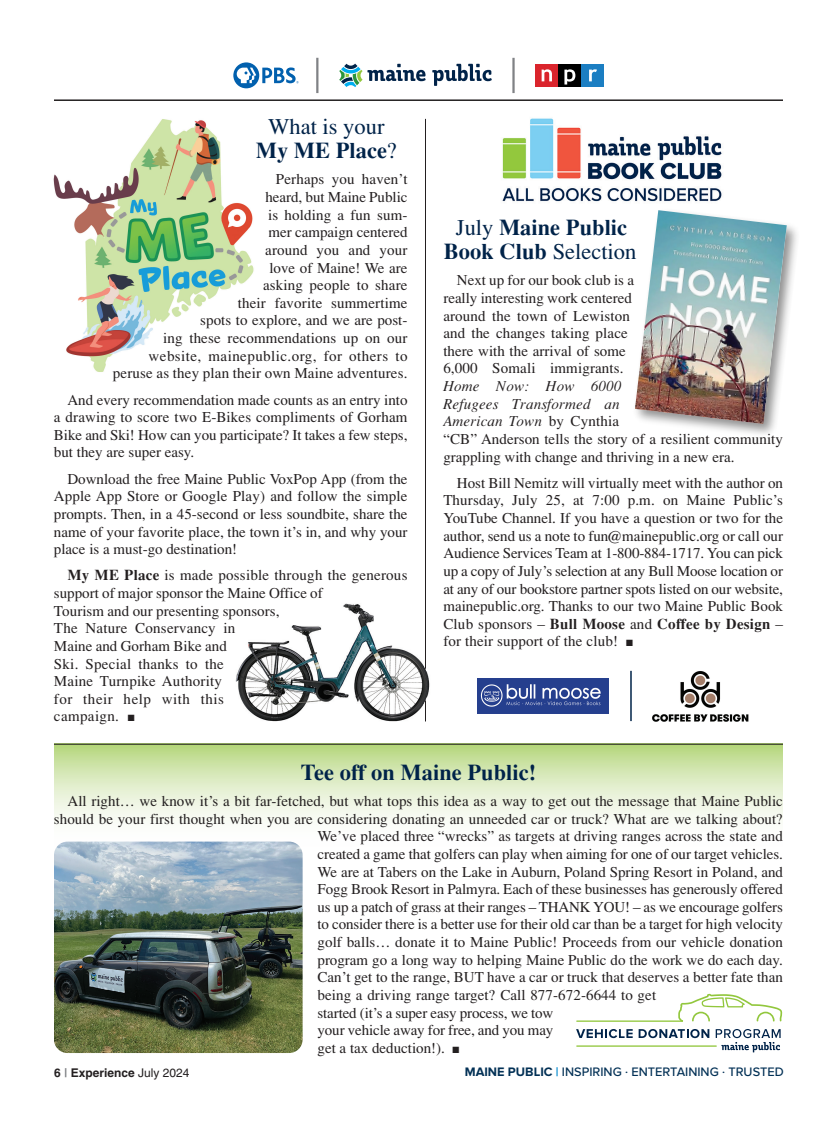
<style>
.page{position:relative;width:837px;height:1134px;background:#fff}
.page>*{position:absolute;margin:0;border:0;box-sizing:border-box;transform-origin:0 0}
.t1{font:700 22.5px/24px "Times";color:#002349;text-align:center}
.t2{font:22.5px/24px "Times";color:#002349;text-align:center}
.t3{font:15px/17.7px "Times";color:#231f20;text-align:justify}
.t4{font:500 12.75px "Proxima Nova";color:#033156}
.t5{font:700 12px "Helvetica";color:#231f20}
.s1{font-weight:700}
.s2{font-weight:400}
.s3{font-style:italic}
.s4{color:#808285}
.s5{font-weight:700;color:#0088ce}
</style>
<div class="page">
<svg style="left:54px;top:745px;width:729px;height:100px"></svg>
<hr style="left:425px;top:119px;width:1px;height:602px;background:#231f20">
<div style="left:535px;top:64px;width:23px;height:23px;background:#da242c"></div>
<div style="left:558px;top:64px;width:23px;height:23px;background:#000"></div>
<div style="left:581px;top:64px;width:23px;height:23px;background:#1b7ec2"></div>
<svg style="left:542px;top:69px;width:10px;height:12px"></svg>
<svg style="left:564px;top:69px;width:11px;height:16px"></svg>
<svg style="left:589px;top:69px;width:8px;height:12px"></svg>
<svg style="left:233px;top:62px;width:26px;height:26px"></svg>
<svg style="left:237px;top:68px;width:19px;height:15px"></svg>
<svg style="left:262px;top:67px;width:37px;height:16px"></svg>
<svg style="left:339px;top:64px;width:153px;height:23px"></svg>
<hr style="left:316px;top:58px;width:2px;height:35px;background:#808285">
<hr style="left:512px;top:58px;width:3px;height:35px;background:#808285">
<hr style="left:54px;top:99px;width:729px;height:2px;background:#231f20">
<img style="left:53px;top:119px;width:201px;height:253px">
<img style="left:54px;top:842px;width:249px;height:211px;border-radius:14px">
<svg style="left:576px;top:1029px;width:57px;height:9px"></svg>
<svg style="left:639px;top:1029px;width:70px;height:9px"></svg>
<svg style="left:716px;top:1029px;width:65px;height:23px"></svg>
<hr style="left:576px;top:1020px;width:107px;height:2px;background:#92c73d">
<hr style="left:576px;top:1045px;width:141px;height:2px;background:#92c73d">
<svg style="left:678px;top:994px;width:104px;height:28px"></svg>
<img style="left:502px;top:118px;width:220px;height:84px">
<img style="left:676px;top:225px;width:121px;height:210px">
<img style="left:635px;top:210px;width:152px;height:214px">
<img style="left:478px;top:679px;width:131px;height:35px">
<img style="left:652px;top:671px;width:97px;height:51px">
<hr style="left:630px;top:671px;width:2px;height:50px;background:#002349">
<img style="left:235px;top:603px;width:195px;height:119px">
<hr style="left:54px;top:744px;width:729px;height:1px;background:#231f20">
<h1 class="t2" style="left:256px;top:114px;width:143px">What is your<br><span class="s1">My ME Place</span>?</h1>
<p class="t3" style="left:113px;top:170px;width:296px;text-align:right">Perhaps you haven’t<br>heard, but Maine Public<br>is holding a fun sum-<br>mer campaign centered<br>around you and your<br>love of Maine! We are<br>asking people to share<br>their favorite summertime<br>spots to explore, and we are post-<br>ing these recommendations up on our website, mainepublic.org, for others to peruse as they plan their own Maine adventures.</p>
<p class="t3" style="left:54px;top:391px;width:355px;text-indent:14px">And every recommendation made counts as an entry into a drawing to score two E-Bikes compliments of Gorham Bike and Ski! How can you participate? It takes a few steps, but they are super easy.</p>
<p class="t3" style="left:54px;top:470px;width:355px;text-indent:14px">Download the free Maine Public VoxPop App (from the Apple App Store or Google Play) and follow the simple prompts. Then, in a 45-second or less soundbite, share the name of your favorite place, the town it’s in, and why your place is a must-go destination!</p>
<p class="t3" style="left:54px;top:566px;width:355px;text-align:left;text-indent:14px"><span class="s1">My ME Place</span> is made possible through the generous support of major sponsor the Maine Office of<br>Tourism and our presenting sponsors,<br>The Nature Conservancy in<br>Maine and Gorham Bike and<br>Ski. Special thanks to the<br>Maine Turnpike Authority<br>for their help with this<br>campaign. ■</p>
<h1 class="t1" style="left:301px;top:760px;width:237px">Tee off on Maine Public!</h1>
<p class="t3" style="left:68px;top:792px;width:717px">All right… we know it’s a bit far-fetched, but what tops this idea as a way to get out the message that Maine Public</p>
<p class="t3" style="left:54px;top:810px;width:730px">should be your first thought when you are considering donating an unneeded car or truck? What are we talking about?</p>
<p class="t3" style="left:318px;top:827px;width:467px">We’ve placed three “wrecks” as targets at driving ranges across the state and</p>
<p class="t3" style="left:318px;top:845px;width:467px">created a game that golfers can play when aiming for one of our target vehicles.</p>
<p class="t3" style="left:318px;top:862px;width:467px">We are at Tabers on the Lake in Auburn, Poland Spring Resort in Poland, and</p>
<p class="t3" style="left:318px;top:880px;width:467px">Fogg Brook Resort in Palmyra. Each of these businesses has generously offered</p>
<p class="t3" style="left:318px;top:898px;width:467px">us up a patch of grass at their ranges – THANK YOU! – as we encourage golfers</p>
<p class="t3" style="left:318px;top:915px;width:467px">to consider there is a better use for their old car than be a target for high velocity</p>
<p class="t3" style="left:318px;top:933px;width:467px">golf balls… donate it to Maine Public! Proceeds from our vehicle donation</p>
<p class="t3" style="left:318px;top:951px;width:467px">program go a long way to helping Maine Public do the work we do each day.</p>
<p class="t3" style="left:318px;top:968px;width:467px">Can’t get to the range, BUT have a car or truck that deserves a better fate than</p>
<p class="t3" style="left:318px;top:986px;width:340px">being a driving range target? Call 877-672-6644 to get</p>
<p class="t3" style="left:318px;top:1003px;width:237px">started (it’s a super easy process, we tow</p>
<p class="t3" style="left:318px;top:1021px;width:237px">your vehicle away for free, and you may</p>
<p class="t3" style="left:318px;top:1039px;width:143px">get a tax deduction!). ■</p>
<h1 class="t1" style="left:444px;top:215px;width:194px"><span class="s2">July</span> Maine Public<br>Book Club <span class="s2">Selection</span></h1>
<p class="t3" style="left:443px;top:271px;width:192px;text-align:left;text-indent:14px">Next up for our book club is a really interesting work centered around the town of Lewiston and the changes taking place there with the arrival of some<br>6,000 Somali immigrants.</p>
<p class="t3" style="left:443px;top:377px;width:341px;text-align:left"><span class="s3">Home Now: How 6000<br>Refugees Transformed an<br>American Town</span> by Cynthia<br>“CB” Anderson tells the story of a resilient community grappling with change and thriving in a new era.</p>
<p class="t3" style="left:443px;top:474px;width:341px;text-indent:14px">Host Bill Nemitz will virtually meet with the author on Thursday, July 25, at 7:00 p.m. on Maine Public’s YouTube Channel. If you have a question or two for the author, send us a note to fun@mainepublic.org or call our Audience Services Team at 1-800-884-1717. You can pick up a copy of July’s selection at any Bull Moose location or at any of our bookstore partner spots listed on our website, mainepublic.org. Thanks to our two Maine Public Book Club sponsors – <span class="s1">Bull Moose</span> and <span class="s1">Coffee by Design</span> – for their support of the club! ■</p>
<p class="t5" style="left:54px;top:1068px;width:137px">6 <span class="s4">|</span> Experience <span class="s2">July 2024</span></p>
<p class="t4" style="left:465px;top:1066px;width:320px"><span class="s1">MAINE PUBLIC</span> <span class="s5">|</span> INSPIRING . ENTERTAINING . TRUSTED</p>
</div>
